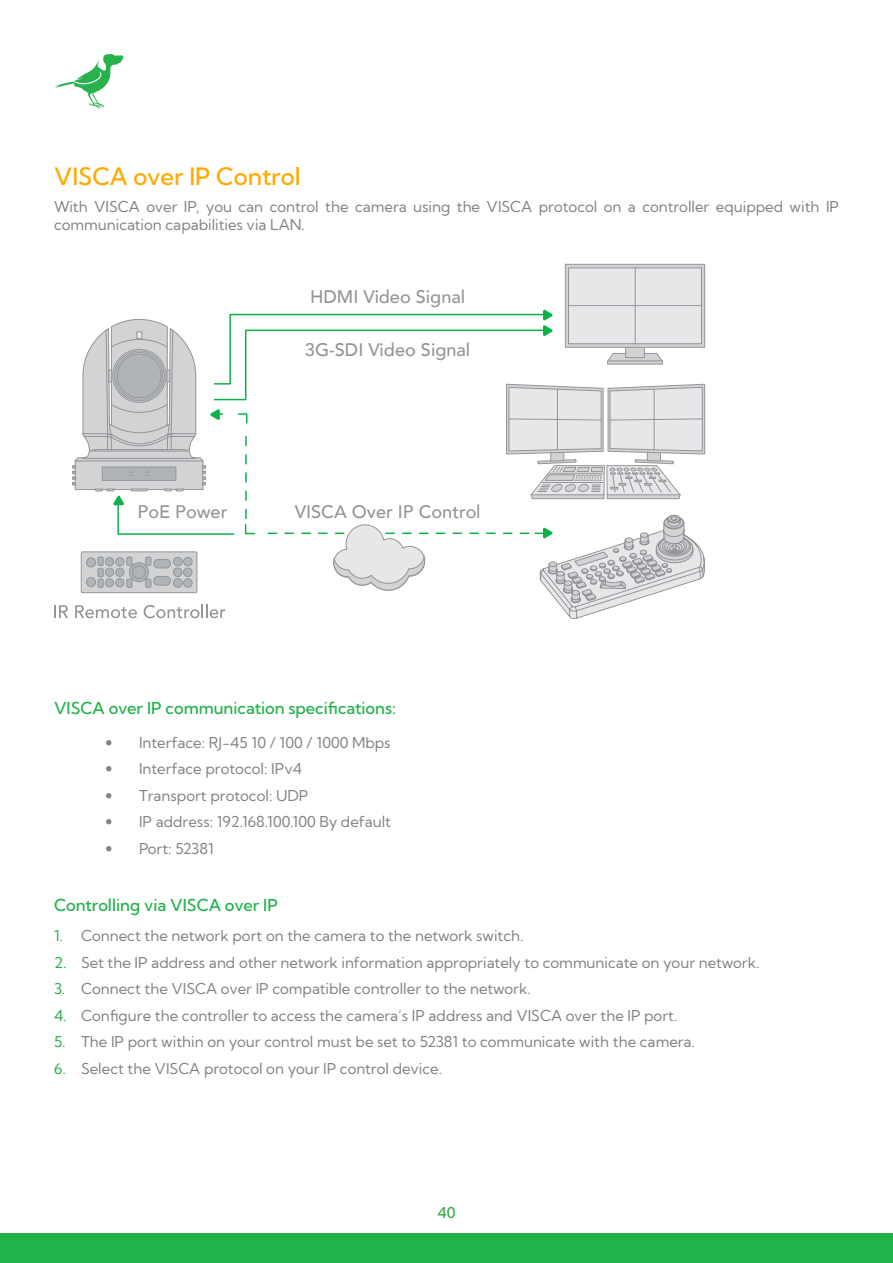
<style>
.page{position:relative;width:893px;height:1263px;background:#fff}
.page>*{position:absolute;margin:0;border:0;box-sizing:border-box;transform-origin:0 0}
.t1{font:24px "Kumbh Sans";color:#fa0}
.t2{font:500 18.15px "Avenir";color:#939598}
.t3{font:16.5px "Kumbh Sans";color:#22b24c}
.t4{font:15px/18px "Kumbh Sans";color:#808285}
.t5{font:15px "Kumbh Sans";color:#41ad49}
.s1{font-family:"Avenir"}
.s2{color:#22b24c}
</style>
<div class="page">
<div style="left:0;top:1233px;width:893px;height:30px;background:#22b24c"></div>
<svg style="left:54px;top:54px;width:69px;height:55px"></svg>
<div style="left:565px;top:264px;width:140px;height:84px;background:#d1d3d4;border:1px solid #939598"></div>
<div style="left:568px;top:267px;width:134px;height:77px;background:#e6e7e8;border:1px solid #939598"></div>
<hr style="left:635px;top:268px;width:1px;height:76px;background:#939598">
<hr style="left:568px;top:305px;width:133px;height:1px;background:#939598">
<svg style="left:54px;top:309px;width:652px;height:311px"></svg>
<h1 class="t1" style="left:54px;top:162px;width:248px">VISCA over IP Control</h1>
<p class="t4" style="left:54px;top:197px;width:786px">With VISCA over IP, you can control the camera using the VISCA protocol on a controller equipped with IP communication capabilities via LAN.</p>
<p class="t2" style="left:310px;top:281px;width:157px">HDMI Video Signal</p>
<p class="t2" style="left:305px;top:334px;width:167px">3G-SDI Video Signal</p>
<p class="t2" style="left:138px;top:496px;width:91px">PoE Power</p>
<p class="t2" style="left:295px;top:496px;width:187px">VISCA Over IP Control</p>
<p class="t3" style="left:54px;top:698px;width:343px">VISCA over IP communication specifications:</p>
<p class="t4" style="left:105px;top:733px;width:287px"><span class="s1">•</span> Interface: RJ-45 10 / 100 / 1000 Mbps</p>
<p class="t4" style="left:105px;top:759px;width:198px"><span class="s1">•</span> Interface protocol: IPv4</p>
<p class="t4" style="left:105px;top:786px;width:205px"><span class="s1">•</span> Transport protocol: UDP</p>
<p class="t4" style="left:105px;top:812px;width:288px"><span class="s1">•</span> IP address: 192.168.100.100 By default</p>
<p class="t4" style="left:105px;top:839px;width:110px"><span class="s1">•</span> Port: 52381</p>
<p class="t3" style="left:54px;top:894px;width:225px">Controlling via VISCA over IP</p>
<p class="t4" style="left:54px;top:927px;width:471px"><span class="s2">1.</span> Connect the network port on the camera to the network switch.</p>
<p class="t4" style="left:54px;top:953px;width:707px"><span class="s2">2.</span> Set the IP address and other network information appropriately to communicate on your network.</p>
<p class="t4" style="left:54px;top:980px;width:478px"><span class="s2">3.</span> Connect the VISCA over IP compatible controller to the network.</p>
<p class="t4" style="left:54px;top:1006px;width:625px"><span class="s2">4.</span> Configure the controller to access the camera’s IP address and VISCA over the IP port.</p>
<p class="t4" style="left:54px;top:1033px;width:642px"><span class="s2">5.</span> The IP port within on your control must be set to 52381 to communicate with the camera.</p>
<p class="t4" style="left:54px;top:1059px;width:390px"><span class="s2">6.</span> Select the VISCA protocol on your IP control device.</p>
<p class="t5" style="left:437px;top:1203px;width:20px">40</p>
</div>
